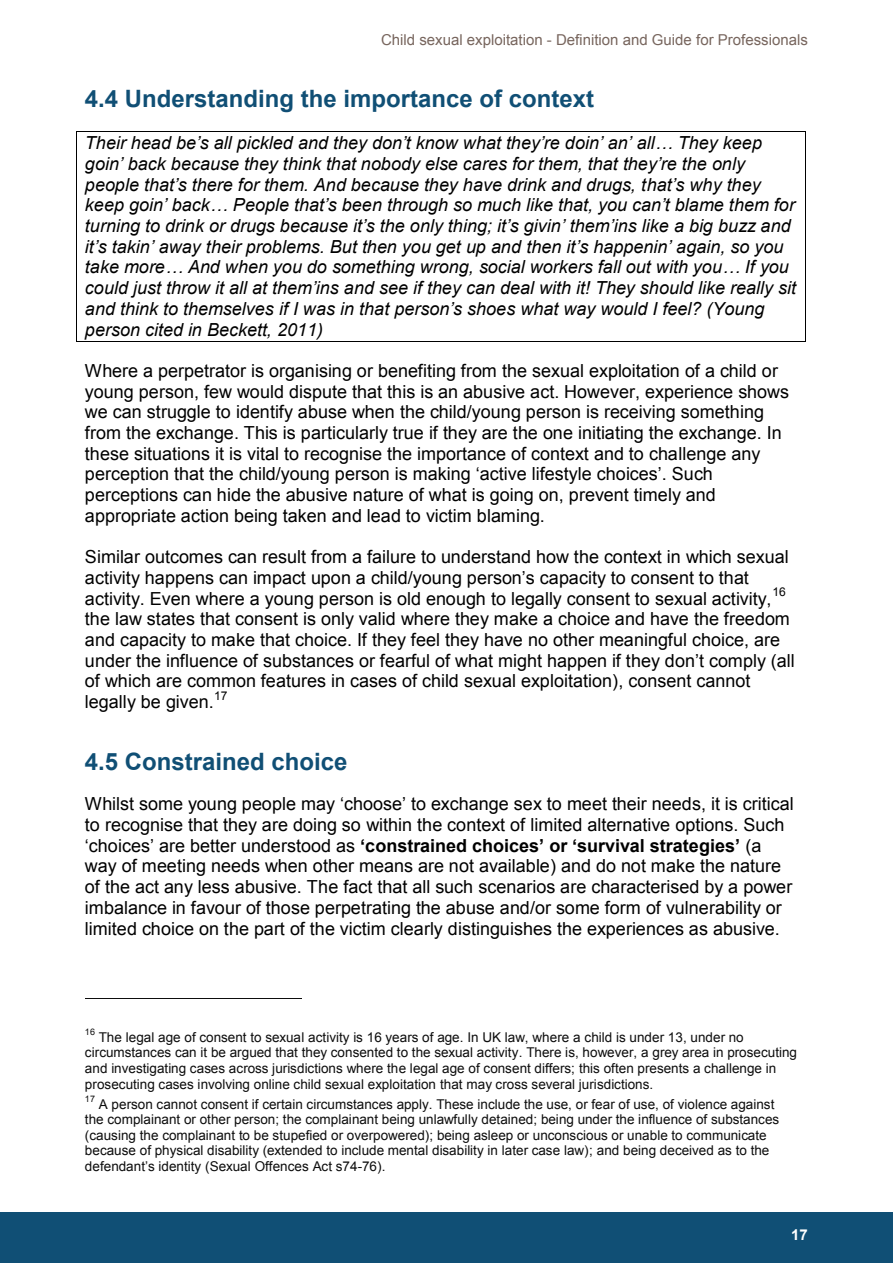
<style>
.page{position:relative;width:893px;height:1263px;background:#fff}
.page>*{position:absolute;margin:0;border:0;box-sizing:border-box;transform-origin:0 0}
.t1{font:700 24px "Arial";color:#104f75}
.t2{font:18px/20.7px "Arial";color:#000}
.t3{font:italic 18px/20.7px "Arial";color:#000}
.t4{font:18px "Arial";color:#000}
.t5{font:15px "Arial";color:#77655d}
.t6{font:700 15px "Arial";color:#fff}
.t7{font:13.5px/15.5px "Arial";letter-spacing:.005em;color:#0d0d0d}
.t8{font:12px "Arial";color:#000}
.t9{font:9px "Arial";color:#0d0d0d}
.s1{font-style:inherit}
.s2{font-weight:700}
</style>
<div class="page">
<div style="left:0;top:1212px;width:893px;height:51px;background:#104f75"></div>
<hr style="left:77px;top:131px;width:728px;height:1px;background:#000">
<hr style="left:77px;top:341px;width:728px;height:1px;background:#000">
<svg style="left:76px;top:131px;width:1px;height:211px"></svg>
<svg style="left:805px;top:131px;width:1px;height:211px"></svg>
<hr style="left:85px;top:998px;width:216px;height:1px;background:#0d0d0d">
<p class="t5" style="left:381px;top:30px;width:428px">Child sexual exploitation - Definition and Guide for Professionals</p>
<h1 class="t1" style="left:85px;top:83px;width:511px">4.4 Understanding the importance of context</h1>
<p class="t3" style="left:85px;top:133px;width:713px">Their head be’s all pickled and they don’t know what they’re doin’ an’ all… They keep goin’ back because they think that nobody else cares for them, that they’re the only people that’s there for them. And because they have drink and drugs, that’s why they keep goin’ back… People that’s been through so much like that, you can’t blame them for turning to drink or drugs because it’s the only thing; it’s givin’ them’ins like a big buzz and it’s takin’ away their problems. But then you get up and then it’s happenin’ again, so you take more… And when you do something wrong, social workers fall out with you… If you could just throw it all at them’ins and see if they can deal with it! They should like really sit <span class="s1">and think to themselves if I was in tha</span>t person’s shoes what way would I feel? (Young <span class="s1">person cited in Beckett, 2011)</span></p>
<p class="t2" style="left:85px;top:360px;width:706px">Where a perpetrator is organising or benefiting from the sexual exploitation of a child or young person, few would dispute that this is an abusive act. However, experience shows we can struggle to identify abuse when the child/young person is receiving something from the exchange. This is particularly true if they are the one initiating the exchange. In these situations it is vital to recognise the importance of context and to challenge any</p>
<p class="t4" style="left:85px;top:462px;width:629px">perception that the child/young person is making ‘active lifestyle choices’. Such</p>
<p class="t2" style="left:85px;top:485px;width:632px">perceptions can hide the abusive nature of what is going on, prevent timely and appropriate action being taken and lead to victim blaming.</p>
<p class="t2" style="left:85px;top:547px;width:705px">Similar outcomes can result from a failure to understand how the context in which sexual</p>
<p class="t4" style="left:85px;top:566px;width:665px">activity happens can impact upon a child/young person’s capacity to consent to that</p>
<p class="t2" style="left:85px;top:588px;width:688px">activity. Even where a young person is old enough to legally consent to sexual activity,</p>
<p class="t8" style="left:773px;top:584px;width:15px">16</p>
<p class="t2" style="left:85px;top:609px;width:706px">the law states that consent is only valid where they make a choice and have the freedom and capacity to make that choice. If they feel they have no other meaningful choice, are</p>
<p class="t4" style="left:85px;top:649px;width:711px">under the influence of substances or fearful of what might happen if they don’t comply (all</p>
<p class="t2" style="left:85px;top:671px;width:667px">of which are common features in cases of child sexual exploitation), consent cannot legally be given.</p>
<p class="t8" style="left:214px;top:688px;width:15px">17</p>
<h1 class="t1" style="left:85px;top:746px;width:264px">4.5 Constrained choice</h1>
<p class="t4" style="left:85px;top:792px;width:710px">Whilst some young people may ‘choose’ to exchange sex to meet their needs, it is critical</p>
<p class="t2" style="left:85px;top:815px;width:709px">to recognise that they are doing so within the context of limited alternative options. Such <span class="s1">‘choices’ are better understood as</span> <span class="s2">‘constrained choices’ or ‘survival strategies’</span> (a way of meeting needs when other means are not available) and do not make the nature of the act any less abusive. The fact that all such scenarios are characterised by a power imbalance in favour of those perpetrating the abuse and/or some form of vulnerability or limited choice on the part of the victim clearly distinguishes the experiences as abusive.</p>
<p class="t9" style="left:85px;top:1026px;width:12px">16</p>
<p class="t7" style="left:85px;top:1029px;width:714px;text-indent:14px">The legal age of consent to sexual activity is 16 years of age. In UK law, where a child is under 13, under no circumstances can it be argued that they consented to the sexual activity. There is, however, a grey area in prosecuting and investigating cases across jurisdictions where the legal age of consent differs; this often presents a challenge in prosecuting cases involving online child sexual exploitation that may cross several jurisdictions.</p>
<p class="t9" style="left:85px;top:1093px;width:12px">17</p>
<p class="t7" style="left:85px;top:1096px;width:696px;text-indent:14px">A person cannot consent if certain circumstances apply. These include the use, or fear of use, of violence against the complainant or other person; the complainant being unlawfully detained; being under the influence of substances (causing the complainant to be stupefied or overpowered); being asleep or unconscious or unable to communicate because of physical disability (extended to include mental disability in later case law); and being deceived as to the <span class="s1">defendant’s identity (</span>Sexual Offences Act s74-76).</p>
<p class="t6" style="left:791px;top:1224px;width:18px">17</p>
</div>
